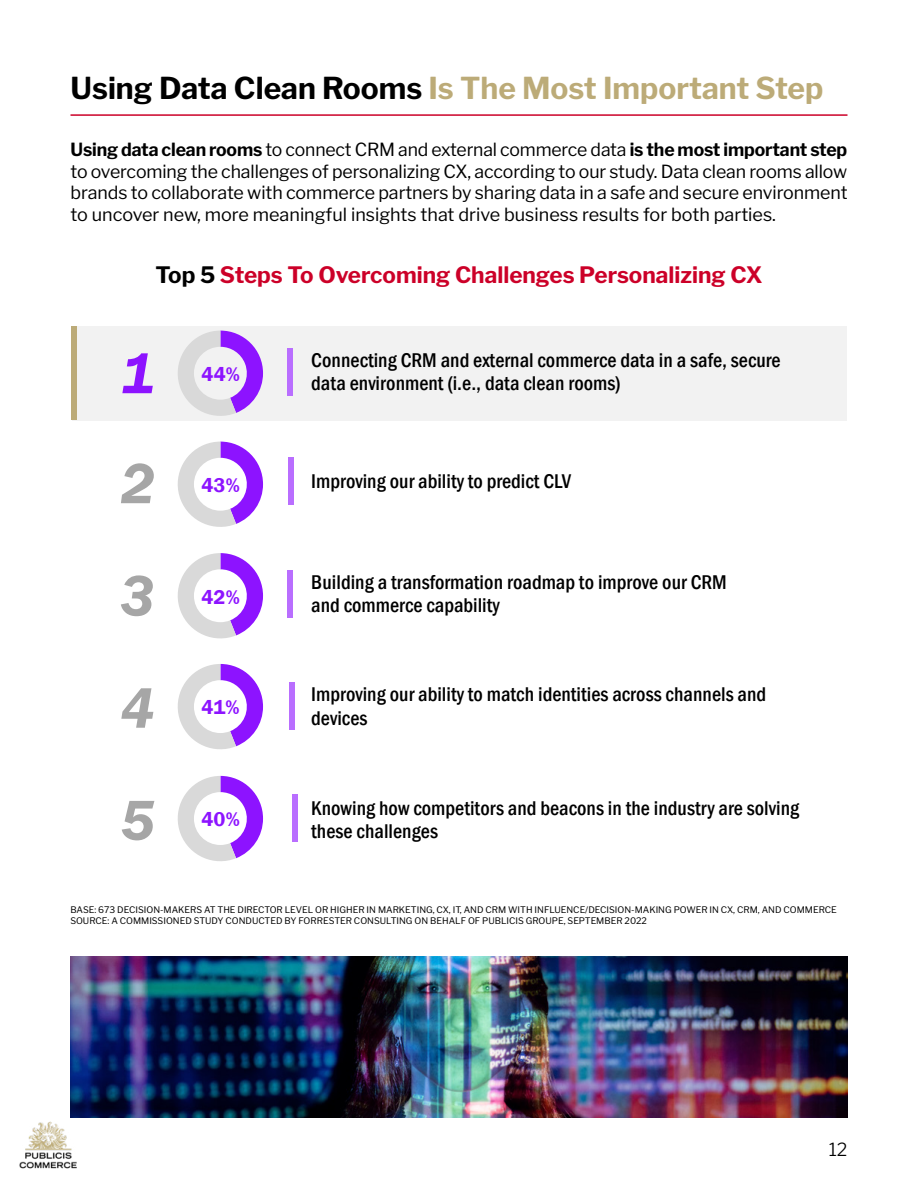
<style>
.page{position:relative;width:918px;height:1188px;background:#fff}
.page>*{position:absolute;margin:0;border:0;box-sizing:border-box;transform-origin:0 0}
.t1{font:italic 600 58.35px "Franklin Gothic";color:#a6a6a6}
.t2{font:italic 600 58.35px "Franklin Gothic";color:#8d13ff}
.t3{font:700 30px "Libre Franklin";color:#bcab78}
.t4{font:700 22.5px "Libre Franklin";color:#cc0028}
.t5{font:500 condensed 20.4px/23.5px "Franklin Gothic";letter-spacing:.005em;color:#000}
.t6{font:600 20.4px "Franklin Gothic";letter-spacing:.005em;color:#8d13ff}
.t7{font:18px/21.6px "Libre Franklin";color:#000;text-align:justify}
.t8{font:300 18px "Libre Franklin";color:#000}
.t9{font:9px/10.8px "Libre Franklin";color:#000}
.s1{color:#000}
.s2{font-weight:700}
</style>
<div class="page">
<img style="left:19px;top:1121px;width:58px;height:48px">
<hr style="left:70px;top:114px;width:778px;height:2px;background:#cc0028">
<div style="left:73px;top:326px;width:774px;height:95px;background:#f2f2f2"></div>
<div style="left:72px;top:326px;width:5px;height:94px;background:#bcab78"></div>
<div style="left:287px;top:348px;width:5px;height:47px;background:#b96eff"></div>
<div style="left:288px;top:458px;width:6px;height:47px;background:#b96eff"></div>
<div style="left:288px;top:570px;width:5px;height:47px;background:#b96eff"></div>
<div style="left:290px;top:682px;width:5px;height:47px;background:#b96eff"></div>
<div style="left:292px;top:795px;width:5px;height:47px;background:#b96eff"></div>
<svg style="left:178px;top:331px;width:85px;height:85px"></svg>
<svg style="left:177px;top:442px;width:86px;height:85px"></svg>
<svg style="left:177px;top:553px;width:86px;height:86px"></svg>
<svg style="left:177px;top:664px;width:86px;height:86px"></svg>
<svg style="left:177px;top:776px;width:86px;height:85px"></svg>
<img style="left:70px;top:957px;width:778px;height:161px">
<h2 class="t3" style="left:70px;top:65px;width:754px"><span class="s1">Using Data Clean Rooms</span> Is The Most Important Step</h2>
<p class="t7" style="left:70px;top:137px;width:779px"><span class="s2">Using data clean rooms</span> to connect CRM and external commerce data <span class="s2">is the most important step </span>to overcoming the challenges of personalizing CX, according to our study. Data clean rooms allow brands to collaborate with commerce partners by sharing data in a safe and secure environment to uncover new, more meaningful insights that drive business results for both parties.</p>
<p class="t4" style="left:156px;top:257px;width:608px"><span class="s1">Top 5</span> Steps To Overcoming Challenges Personalizing CX</p>
<h1 class="t2" style="left:120px;top:336px;width:36px">1</h1>
<p class="t5" style="left:311px;top:348px;width:471px">Connecting CRM and external commerce data in a safe, secure data environment (i.e., data clean rooms)</p>
<p class="t6" style="left:202px;top:362px;width:40px">44%</p>
<h1 class="t1" style="left:120px;top:446px;width:36px">2</h1>
<p class="t5" style="left:311px;top:470px;width:262px">Improving our ability to predict CLV</p>
<p class="t6" style="left:202px;top:473px;width:40px">43%</p>
<h1 class="t1" style="left:120px;top:558px;width:36px">3</h1>
<p class="t5" style="left:311px;top:570px;width:417px">Building a transformation roadmap to improve our CRM and commerce capability</p>
<p class="t6" style="left:202px;top:584px;width:40px">42%</p>
<h1 class="t1" style="left:120px;top:671px;width:36px">4</h1>
<p class="t5" style="left:311px;top:683px;width:457px;line-height:23.1px">Improving our ability to match identities across channels and devices</p>
<p class="t6" style="left:202px;top:695px;width:39px">41%</p>
<h1 class="t1" style="left:120px;top:783px;width:36px">5</h1>
<p class="t5" style="left:311px;top:796px;width:489px">Knowing how competitors and beacons in the industry are solving these challenges</p>
<p class="t6" style="left:202px;top:807px;width:40px">40%</p>
<p class="t9" style="left:70px;top:904px;width:768px">BASE: 673 DECISION-MAKERS AT THE DIRECTOR LEVEL OR HIGHER IN MARKETING, CX, IT, AND CRM WITH INFLUENCE/DECISION-MAKING POWER IN CX, CRM, AND COMMERCE<br>SOURCE: A COMMISSIONED STUDY CONDUCTED BY FORRESTER CONSULTING ON BEHALF OF PUBLICIS GROUPE, SEPTEMBER 2022</p>
<p class="t8" style="left:829px;top:1135px;width:20px">12</p>
</div>
